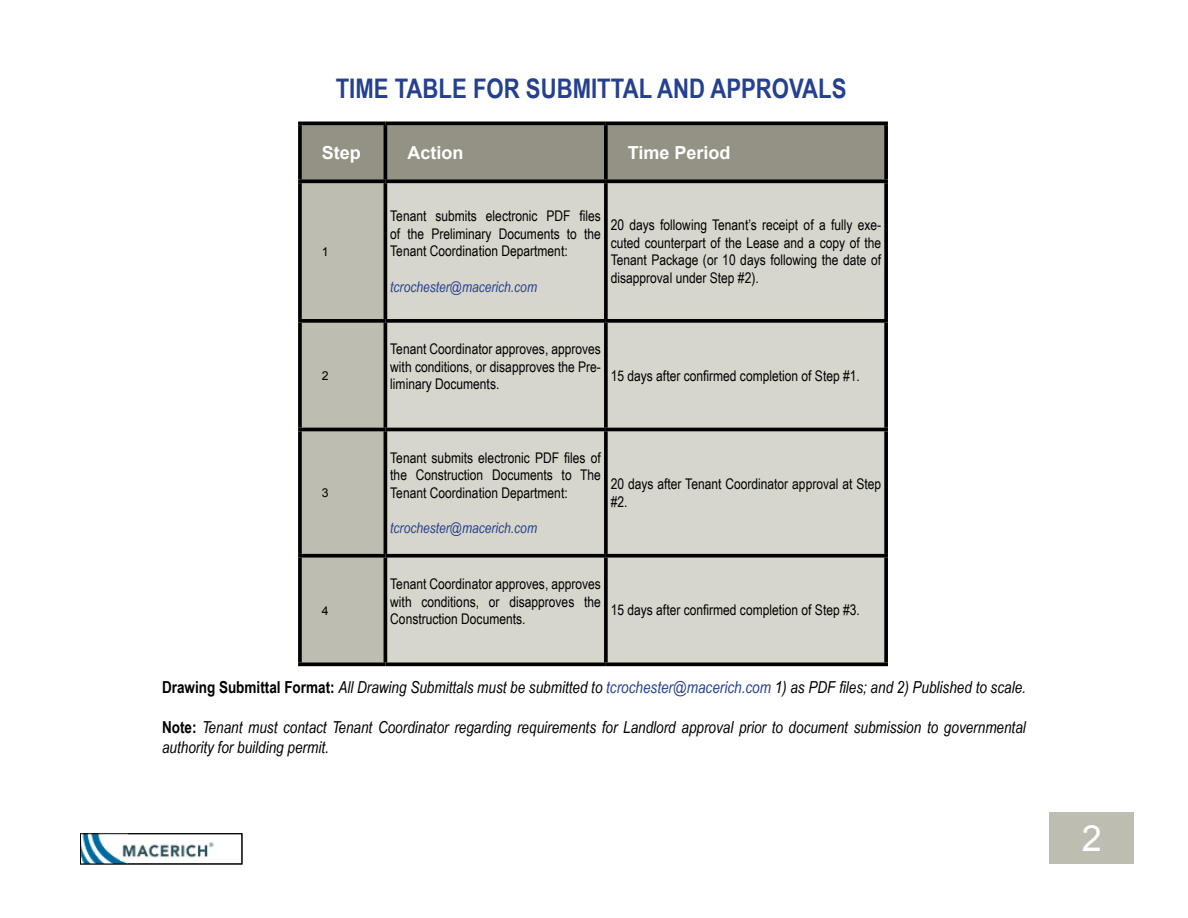
<style>
.page{position:relative;width:1188px;height:918px;background:#fff}
.page>*{position:absolute;margin:0;border:0;box-sizing:border-box;transform-origin:0 0}
.t1{font:36px "Arial";color:#fff}
.t2{font:700 27px "Arial Narrow";color:#25408f}
.t3{font:700 18px "Arial";color:#fff}
.t4{font:italic 16.5px/19.8px "Arial Narrow";color:#000}
.t5{font:14.7px/17.7px "Arial Narrow";color:#000;text-align:justify}
.t6{font:italic 14.7px "Arial Narrow";color:#25408f}
.t7{font:12.3px "Arial";color:#000}
.s1{font-weight:700;font-style:normal}
.s2{color:#25408f}
</style>
<div class="page">
<img style="left:82px;top:836px;width:43px;height:26px">
<img style="left:120px;top:839px;width:94px;height:21px">
<div style="left:80px;top:834px;width:162px;height:30px;border:1px solid #000"></div>
<div style="left:1050px;top:812px;width:84px;height:52px;background:#bdbdb1"></div>
<svg style="left:302px;top:125px;width:582px;height:538px;background:#a9a89b"></svg>
<div style="left:387px;top:183px;width:497px;height:480px;background:#d6d6cc"></div>
<hr style="left:298px;top:122px;width:87px;height:3px;background:#000">
<svg style="left:298px;top:125px;width:4px;height:54px"></svg>
<hr style="left:385px;top:122px;width:221px;height:3px;background:#000">
<hr style="left:384px;top:125px;width:3px;height:54px;background:#000">
<hr style="left:606px;top:122px;width:282px;height:3px;background:#000">
<svg style="left:604px;top:125px;width:4px;height:54px"></svg>
<svg style="left:884px;top:125px;width:4px;height:54px"></svg>
<svg style="left:298px;top:179px;width:87px;height:4px"></svg>
<svg style="left:298px;top:183px;width:4px;height:136px"></svg>
<svg style="left:385px;top:179px;width:221px;height:4px"></svg>
<hr style="left:384px;top:183px;width:3px;height:136px;background:#000">
<svg style="left:606px;top:179px;width:282px;height:4px"></svg>
<svg style="left:604px;top:183px;width:4px;height:136px"></svg>
<svg style="left:884px;top:183px;width:4px;height:136px"></svg>
<svg style="left:298px;top:319px;width:87px;height:4px"></svg>
<svg style="left:298px;top:323px;width:4px;height:105px"></svg>
<svg style="left:385px;top:319px;width:221px;height:4px"></svg>
<hr style="left:384px;top:323px;width:3px;height:105px;background:#000">
<svg style="left:606px;top:319px;width:282px;height:4px"></svg>
<svg style="left:604px;top:323px;width:4px;height:105px"></svg>
<svg style="left:884px;top:323px;width:4px;height:105px"></svg>
<hr style="left:298px;top:428px;width:87px;height:3px;background:#000">
<svg style="left:298px;top:431px;width:4px;height:123px"></svg>
<hr style="left:385px;top:428px;width:221px;height:3px;background:#000">
<hr style="left:384px;top:431px;width:3px;height:123px;background:#000">
<hr style="left:606px;top:428px;width:282px;height:3px;background:#000">
<svg style="left:604px;top:431px;width:4px;height:123px"></svg>
<svg style="left:884px;top:431px;width:4px;height:123px"></svg>
<svg style="left:298px;top:554px;width:87px;height:4px"></svg>
<svg style="left:298px;top:558px;width:4px;height:105px"></svg>
<svg style="left:385px;top:554px;width:221px;height:4px"></svg>
<hr style="left:384px;top:558px;width:3px;height:105px;background:#000">
<svg style="left:606px;top:554px;width:282px;height:4px"></svg>
<svg style="left:604px;top:558px;width:4px;height:105px"></svg>
<svg style="left:884px;top:558px;width:4px;height:105px"></svg>
<hr style="left:298px;top:663px;width:87px;height:3px;background:#000">
<hr style="left:385px;top:663px;width:221px;height:3px;background:#000">
<hr style="left:606px;top:663px;width:282px;height:3px;background:#000">
<h2 class="t2" style="left:336px;top:68px;width:512px">TIME TABLE FOR SUBMITTAL AND APPROVALS</h2>
<p class="t3" style="left:322px;top:141px;width:41px">Step</p>
<p class="t3" style="left:407px;top:141px;width:57px">Action</p>
<p class="t3" style="left:628px;top:141px;width:104px">Time Period</p>
<p class="t7" style="left:322px;top:243px;width:8px">1</p>
<p class="t7" style="left:322px;top:367px;width:8px">2</p>
<p class="t7" style="left:322px;top:485px;width:8px">3</p>
<p class="t7" style="left:322px;top:602px;width:8px">4</p>
<p class="t5" style="left:390px;top:207px;width:212px">Tenant submits electronic PDF files of the Preliminary Documents to the Tenant Coordination Department:</p>
<p class="t6" style="left:390px;top:276px;width:148px">tcrochester@macerich.com</p>
<p class="t5" style="left:611px;top:215px;width:272px">20 days following Tenant’s receipt of a fully exe&shy;cuted counterpart of the Lease and a copy of the Tenant Package (or 10 days following the date of disapproval under Step #2).</p>
<p class="t5" style="left:390px;top:340px;width:212px">Tenant Coordinator approves, approves with conditions, or disapproves the Pre&shy;liminary Documents.</p>
<p class="t5" style="left:611px;top:366px;width:251px">15 days after confirmed completion of Step #1.</p>
<p class="t5" style="left:390px;top:448px;width:212px">Tenant submits electronic PDF files of the Construction Documents to The Tenant Coordination Department:</p>
<p class="t6" style="left:390px;top:518px;width:148px">tcrochester@macerich.com</p>
<p class="t5" style="left:611px;top:475px;width:272px">20 days after Tenant Coordinator approval at Step #2.</p>
<p class="t5" style="left:390px;top:574px;width:212px">Tenant Coordinator approves, approves with conditions, or disapproves the Construction Documents.</p>
<p class="t5" style="left:611px;top:601px;width:251px">15 days after confirmed completion of Step #3.</p>
<p class="t4" style="left:162px;top:677px;width:865px"><span class="s1">Drawing Submittal Format:</span> All Drawing Submittals must be submitted to <span class="s2">tcrochester@macerich.com</span> 1) as PDF files; and 2) Published to scale.</p>
<p class="t4" style="left:162px;top:717px;width:865px"><span class="s1">Note:</span> Tenant must contact Tenant Coordinator regarding requirements for Landlord approval prior to document submission to governmental authority for building permit.</p>
<h1 class="t1" style="left:1082px;top:815px;width:22px">2</h1>
</div>
